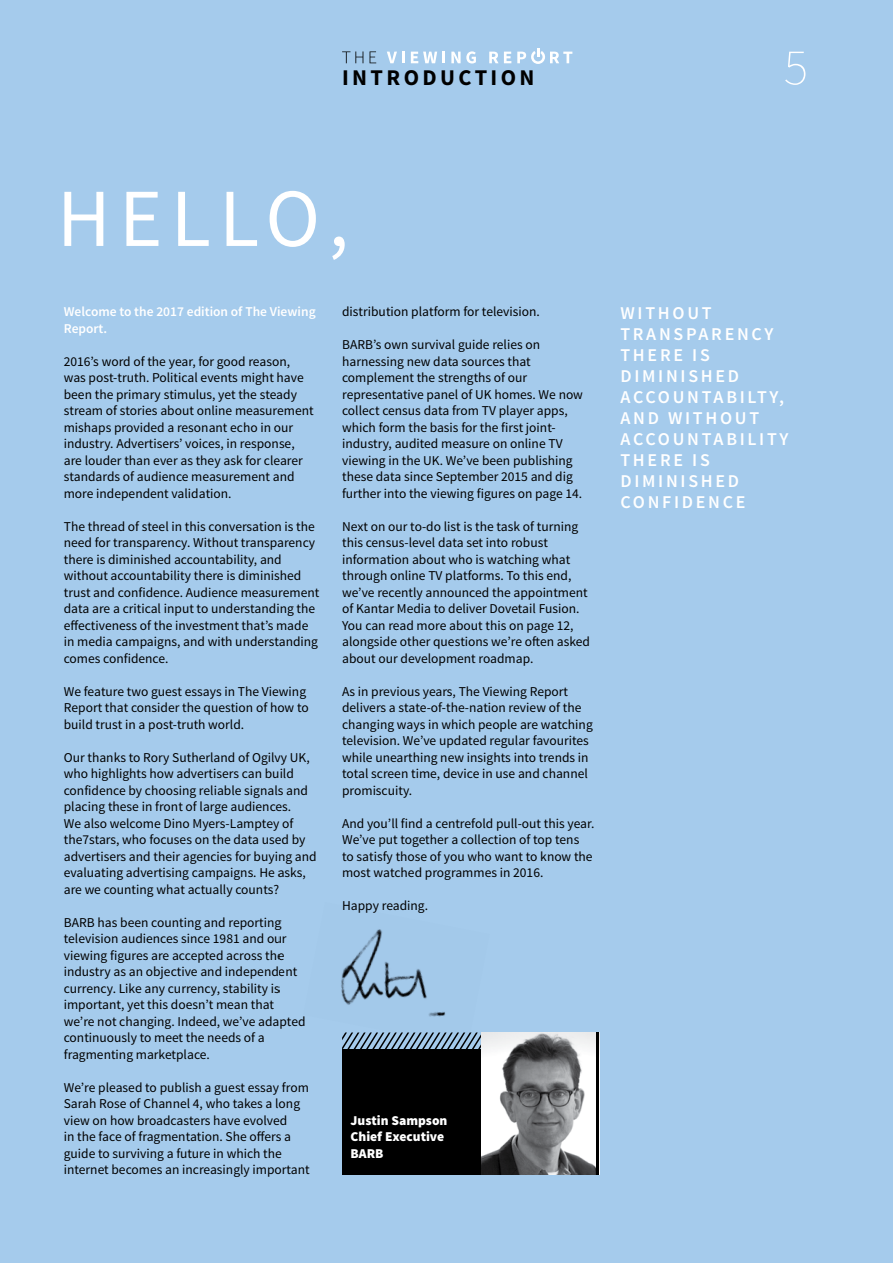
<style>
.page{position:relative;width:893px;height:1263px;background:#a5cbec}
.page>*{position:absolute;margin:0;border:0;box-sizing:border-box;transform-origin:0 0}
.t1{font:82.5px "Source Sans Pro";letter-spacing:.1em;color:#fff}
.t2{font:200 51px "Source Sans Pro";color:#fff}
.t3{font:700 22.5px "Source Sans Pro";letter-spacing:.15em;color:#000}
.t4{font:600 18px/21px "Source Sans Pro";letter-spacing:.15em;color:#fff}
.t5{font:13.5px/16.5px "Source Sans Pro";color:#000}
.t6{font:600 13.5px/16.5px "Source Sans Pro";color:#fff}
.t7{font:900 13.5px/16.5px "Source Sans Pro";color:#fff}
</style>
<div class="page">
<svg style="left:342px;top:51px;width:21px;height:12px"></svg>
<svg style="left:370px;top:51px;width:6px;height:12px"></svg>
<svg style="left:387px;top:52px;width:17px;height:11px"></svg>
<svg style="left:411px;top:52px;width:34px;height:11px"></svg>
<svg style="left:451px;top:51px;width:25px;height:13px"></svg>
<svg style="left:489px;top:52px;width:22px;height:11px"></svg>
<svg style="left:517px;top:49px;width:55px;height:15px"></svg>
<div style="left:342px;top:1049px;width:139px;height:125px;background:#000"></div>
<svg style="left:342px;top:1047px;width:139px;height:2px"></svg>
<img style="left:481px;top:1032px;width:116px;height:142px">
<hr style="left:597px;top:1032px;width:2px;height:142px;background:#000">
<img style="left:341px;top:929px;width:149px;height:118px">
<h3 class="t3" style="left:342px;top:63px;width:194px">INTRODUCTION</h3>
<h2 class="t2" style="left:784px;top:37px;width:26px">5</h2>
<h1 class="t1" style="left:57px;top:167px;width:293px">HELLO,</h1>
<p class="t6" style="left:64px;top:304px;width:253px">Welcome to the 2017 edition of The Viewing<br>Report.</p>
<p class="t5" style="left:64px;top:353px;width:251px">2016’s word of the year, for good reason, was post-truth. Political events might have been the primary stimulus, yet the steady stream of stories about online measurement mishaps provided a resonant echo in our industry. Advertisers’ voices, in response, are louder than ever as they ask for clearer standards of audience measurement and more independent validation.</p>
<p class="t5" style="left:64px;top:518px;width:257px">The thread of steel in this conversation is the need for transparency. Without transparency there is diminished accountability, and without accountability there is diminished trust and confidence. Audience measurement data are a critical input to understanding the effectiveness of the investment that’s made in media campaigns, and with understanding comes confidence.</p>
<p class="t5" style="left:64px;top:683px;width:246px">We feature two guest essays in The Viewing<br>Report that consider the question of how to build trust in a post-truth world.</p>
<p class="t5" style="left:64px;top:749px;width:254px">Our thanks to Rory Sutherland of Ogilvy UK, who highlights how advertisers can build confidence by choosing reliable signals and placing these in front of large audiences.<br>We also welcome Dino Myers-Lamptey of the7stars, who focuses on the data used by advertisers and their agencies for buying and evaluating advertising campaigns. He asks, are we counting what actually counts?</p>
<p class="t5" style="left:64px;top:914px;width:243px">BARB has been counting and reporting television audiences since 1981 and our viewing figures are accepted across the industry as an objective and independent currency. Like any currency, stability is important, yet this doesn’t mean that we’re not changing. Indeed, we’ve adapted continuously to meet the needs of a fragmenting marketplace.</p>
<p class="t5" style="left:64px;top:1079px;width:248px">We’re pleased to publish a guest essay from Sarah Rose of Channel 4, who takes a long view on how broadcasters have evolved<br>in the face of fragmentation. She offers a guide to surviving a future in which the internet becomes an increasingly important</p>
<p class="t5" style="left:342px;top:304px;width:199px">distribution platform for television.</p>
<p class="t5" style="left:342px;top:337px;width:242px">BARB’s own survival guide relies on harnessing new data sources that complement the strengths of our representative panel of UK homes. We now collect census data from TV player apps, which form the basis for the first joint&shy;industry, audited measure on online TV viewing in the UK. We’ve been publishing these data since September 2015 and dig further into the viewing figures on page 14.</p>
<p class="t5" style="left:342px;top:518px;width:249px">Next on our to-do list is the task of turning this census-level data set into robust information about who is watching what through online TV platforms. To this end, we’ve recently announced the appointment of Kantar Media to deliver Dovetail Fusion.<br>You can read more about this on page 12, alongside other questions we’re often asked about our development roadmap.</p>
<p class="t5" style="left:342px;top:683px;width:252px">As in previous years, The Viewing Report delivers a state-of-the-nation review of the changing ways in which people are watching television. We’ve updated regular favourites while unearthing new insights into trends in total screen time, device in use and channel promiscuity.</p>
<p class="t5" style="left:342px;top:815px;width:254px">And you’ll find a centrefold pull-out this year.<br>We’ve put together a collection of top tens to satisfy those of you who want to know the most watched programmes in 2016.</p>
<p class="t5" style="left:342px;top:897px;width:88px">Happy reading.</p>
<p class="t7" style="left:351px;top:1112px;width:98px">Justin Sampson<br>Chief Executive<br>BARB</p>
<h3 class="t4" style="left:620px;top:303px;width:169px">WITHOUT<br>TRANSPARENCY<br>THERE IS<br>DIMINISHED<br>ACCOUNTABILTY,<br>AND WITHOUT<br>ACCOUNTABILITY<br>THERE IS<br>DIMINISHED<br>CONFIDENCE</h3>
</div>
